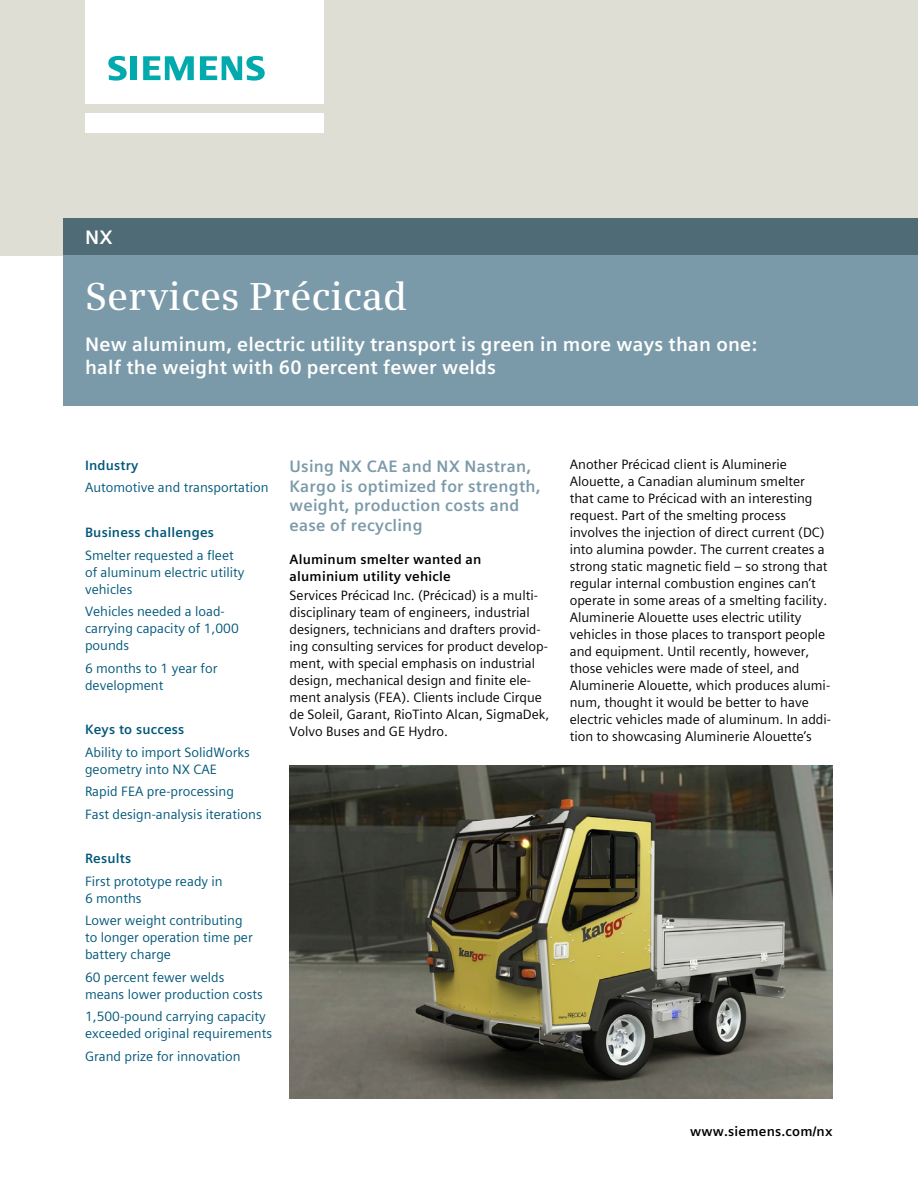
<style>
.page{position:relative;width:918px;height:1188px;background:#fff}
.page>*{position:absolute;margin:0;border:0;box-sizing:border-box;transform-origin:0 0}
.t1{font:600 39px "Siemens Serif";color:#fff}
.t2{font:700 19.5px/23.4px "Siemens Sans Global";letter-spacing:.01em;color:#fff}
.t3{font:700 16.5px/19.8px "Siemens Sans Global";letter-spacing:.015em;color:#7b9aa9}
.t4{font:13.5px/17px "Siemens Sans Global";color:#000}
.t5{font:13.5px/17px "Siemens Sans Global";color:#005779}
.t6{font:700 13.5px/16.2px "Siemens Sans Global";letter-spacing:.015em;color:#000}
.t7{font:700 13.5px "Siemens Sans Global";letter-spacing:.015em;color:#005779}
</style>
<div class="page">
<div style="left:0;top:0;width:918px;height:255px;background:#dfded5"></div>
<img style="left:289px;top:765px;width:544px;height:334px">
<div style="left:85px;top:113px;width:238px;height:19px;background:#fff"></div>
<div style="left:85px;top:0;width:238px;height:104px;background:#fff"></div>
<svg style="left:108px;top:56px;width:19px;height:25px"></svg>
<div style="left:130px;top:56px;width:7px;height:24px;background:#00aaad"></div>
<svg style="left:143px;top:56px;width:51px;height:24px"></svg>
<svg style="left:200px;top:56px;width:65px;height:25px"></svg>
<div style="left:64px;top:218px;width:854px;height:37px;background:#4f6b75"></div>
<div style="left:64px;top:255px;width:854px;height:151px;background:#7b9aa9"></div>
<h2 class="t2" style="left:85px;top:225px;width:29px">NX</h2>
<h1 class="t1" style="left:85px;top:274px;width:324px">Services Précicad</h1>
<h2 class="t2" style="left:85px;top:333px;width:673px">New aluminum, electric utility transport is green in more ways than one: half the weight with 60 percent fewer welds</h2>
<p class="t7" style="left:85px;top:455px;width:55px">Industry</p>
<p class="t5" style="left:85px;top:479px;width:185px">Automotive and transportation</p>
<p class="t7" style="left:85px;top:522px;width:131px">Business challenges</p>
<p class="t5" style="left:85px;top:547px;width:161px">Smelter requested a fleet of aluminum electric utility vehicles</p>
<p class="t5" style="left:85px;top:603px;width:155px">Vehicles needed a load&shy;carrying capacity of 1,000 pounds</p>
<p class="t5" style="left:85px;top:659px;width:134px">6 months to 1 year for development</p>
<p class="t7" style="left:85px;top:719px;width:101px">Keys to success</p>
<p class="t5" style="left:85px;top:744px;width:166px">Ability to import SolidWorks geometry into NX CAE</p>
<p class="t5" style="left:85px;top:780px;width:178px;line-height:22.4px">Rapid FEA pre-processing<br>Fast design-analysis iterations</p>
<p class="t7" style="left:85px;top:848px;width:48px">Results</p>
<p class="t5" style="left:85px;top:873px;width:139px">First prototype ready in<br>6 months</p>
<p class="t5" style="left:85px;top:912px;width:169px">Lower weight contributing to longer operation time per battery charge</p>
<p class="t5" style="left:85px;top:969px;width:179px">60 percent fewer welds means lower production costs</p>
<p class="t5" style="left:85px;top:1008px;width:189px">1,500-pound carrying capacity exceeded original requirements</p>
<p class="t5" style="left:85px;top:1047px;width:157px">Grand prize for innovation</p>
<p class="t3" style="left:290px;top:456px;width:253px">Using NX CAE and NX Nastran,<br>Kargo is optimized for strength, weight, production costs and ease of recycling</p>
<p class="t6" style="left:290px;top:552px;width:193px">Aluminum smelter wanted an aluminium utility vehicle</p>
<p class="t4" style="left:290px;top:587px;width:261px">Services Précicad Inc. (Précicad) is a multi&shy;disciplinary team of engineers, industrial designers, technicians and drafters provid&shy;ing consulting services for product develop&shy;ment, with special emphasis on industrial design, mechanical design and finite ele&shy;ment analysis (FEA). Clients include Cirque de Soleil, Garant, RioTinto Alcan, SigmaDek, Volvo Buses and GE Hydro.</p>
<p class="t4" style="left:570px;top:456px;width:263px">Another Précicad client is Aluminerie Alouette, a Canadian aluminum smelter that came to Précicad with an interesting request. Part of the smelting process involves the injection of direct current (DC) into alumina powder. The current creates a strong static magnetic field – so strong that regular internal combustion engines can’t operate in some areas of a smelting facility.<br>Aluminerie Alouette uses electric utility vehicles in those places to transport people and equipment. Until recently, however, those vehicles were made of steel, and Aluminerie Alouette, which produces alumi&shy;num, thought it would be better to have electric vehicles made of aluminum. In addi&shy;tion to showcasing Aluminerie Alouette’s</p>
<p class="t6" style="left:690px;top:1123px;width:144px">www.siemens.com/nx</p>
</div>
